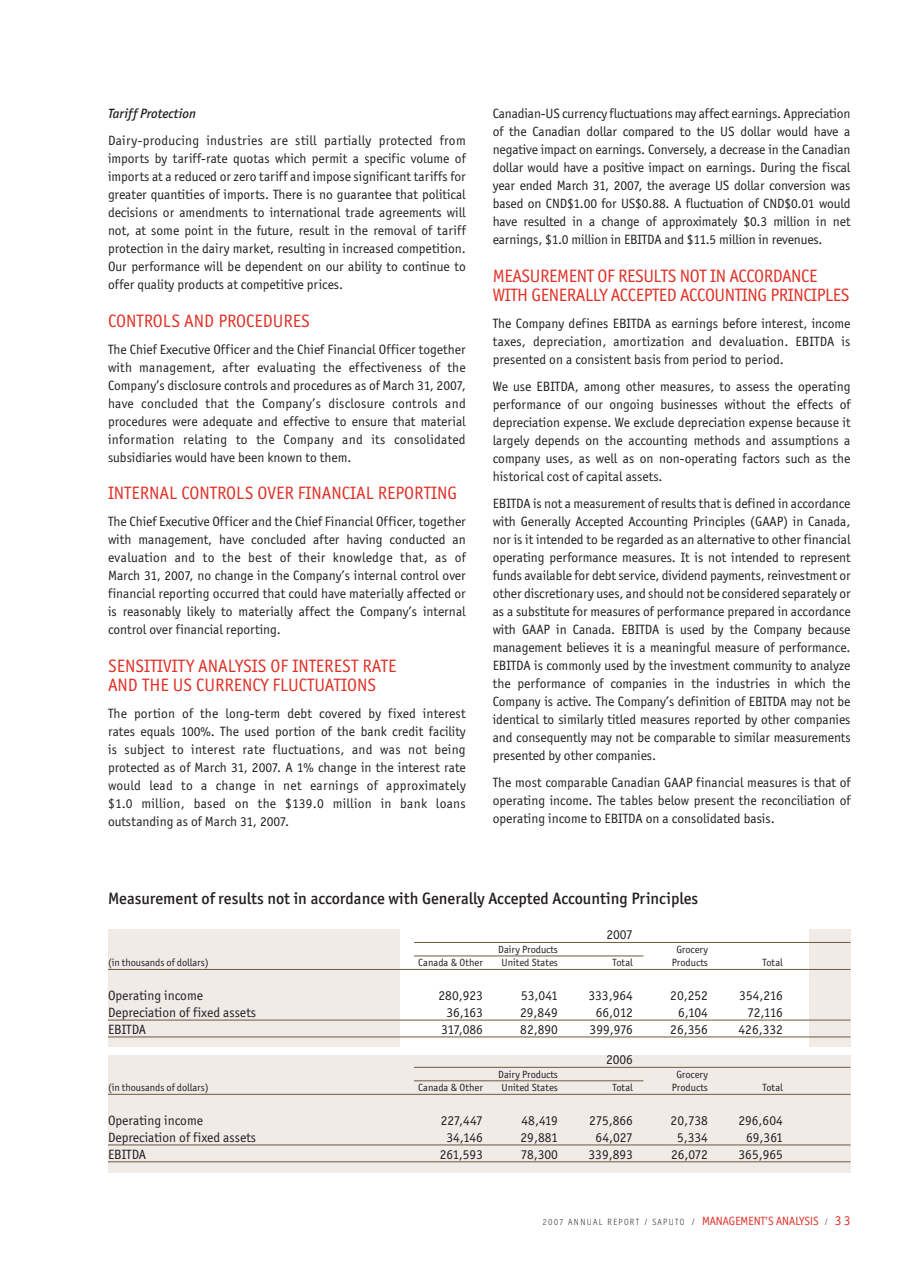
<style>
.page{position:relative;width:918px;height:1269px;background:#fff}
.page>*{position:absolute;margin:0;border:0;box-sizing:border-box;transform-origin:0 0}
.t1{font:18px/19.5px "Officina San ITC";color:#e03127}
.t2{font:18px/19.5px "Officina San ITC";letter-spacing:-.02em;color:#e03127}
.t3{font:500 16.5px "Officina San ITC";color:#231f20}
.t4{font:13.5px/18px "Officina San ITC";color:#231f20;text-align:justify}
.t5{font:italic 500 13.5px "Officina San ITC";color:#231f20}
.t6{font:10.5px "Officina San ITC";color:#231f20}
.t7{font:300 9px "Officina Display ITC";letter-spacing:.15em;color:#231f20}
.s1{font-weight:400;font-size:12px;color:#e03127}
.s2{font-family:"Officina San ITC";font-weight:400;font-size:13.5px;color:#e03127}
</style>
<div class="page">
<div style="left:108px;top:929px;width:742px;height:117px;background:#f1ebe8"></div>
<div style="left:108px;top:1055px;width:742px;height:117px;background:#f1ebe8"></div>
<div style="left:400px;top:926px;width:409px;height:121px;background:#fff"></div>
<hr style="left:414px;top:942px;width:436px;height:1px;background:#6f583b">
<hr style="left:414px;top:956px;width:230px;height:1px;background:#6f583b">
<hr style="left:108px;top:969px;width:742px;height:1px;background:#6f583b">
<hr style="left:108px;top:1020px;width:742px;height:1px;background:#6f583b">
<hr style="left:108px;top:1037px;width:742px;height:1px;background:#6f583b">
<hr style="left:414px;top:1067px;width:436px;height:1px;background:#6f583b">
<hr style="left:414px;top:1081px;width:230px;height:1px;background:#6f583b">
<hr style="left:108px;top:1094px;width:742px;height:1px;background:#6f583b">
<hr style="left:108px;top:1145px;width:742px;height:1px;background:#6f583b">
<hr style="left:108px;top:1162px;width:742px;height:1px;background:#6f583b">
<p class="t5" style="left:108px;top:108px;width:90px">Tariff Protection</p>
<p class="t4" style="left:108px;top:132px;width:359px">Dairy-producing industries are still partially protected from imports by tariff-rate quotas which permit a specific volume of imports at a reduced or zero tariff and impose significant tariffs for greater quantities of imports. There is no guarantee that political decisions or amendments to international trade agreements will not, at some point in the future, result in the removal of tariff protection in the dairy market, resulting in increased competition.<br>Our performance will be dependent on our ability to continue to offer quality products at competitive prices.</p>
<h1 class="t1" style="left:108px;top:312px;width:203px">CONTROLS AND PROCEDURES</h1>
<p class="t4" style="left:108px;top:341px;width:359px">The Chief Executive Officer and the Chief Financial Officer together with management, after evaluating the effectiveness of the Company’s disclosure controls and procedures as of March 31, 2007, have concluded that the Company’s disclosure controls and procedures were adequate and effective to ensure that material information relating to the Company and its consolidated subsidiaries would have been known to them.</p>
<h1 class="t1" style="left:108px;top:484px;width:351px">INTERNAL CONTROLS OVER FINANCIAL REPORTING</h1>
<p class="t4" style="left:108px;top:513px;width:359px">The Chief Executive Officer and the Chief Financial Officer, together with management, have concluded after having conducted an evaluation and to the best of their knowledge that, as of March 31, 2007, no change in the Company’s internal control over financial reporting occurred that could have materially affected or is reasonably likely to materially affect the Company’s internal control over financial reporting.</p>
<h1 class="t1" style="left:108px;top:657px;width:290px">SENSITIVITY ANALYSIS OF INTEREST RATE<br>AND THE US CURRENCY FLUCTUATIONS</h1>
<p class="t4" style="left:108px;top:705px;width:359px">The portion of the long-term debt covered by fixed interest rates equals 100%. The used portion of the bank credit facility is subject to interest rate fluctuations, and was not being protected as of March 31, 2007. A 1% change in the interest rate would lead to a change in net earnings of approximately $1.0 million, based on the $139.0 million in bank loans outstanding as of March 31, 2007.</p>
<p class="t4" style="left:493px;top:105px;width:359px">Canadian-US currency fluctuations may affect earnings. Appreciation of the Canadian dollar compared to the US dollar would have a negative impact on earnings. Conversely, a decrease in the Canadian dollar would have a positive impact on earnings. During the fiscal year ended March 31, 2007, the average US dollar conversion was based on CND$1.00 for US$0.88. A fluctuation of CND$0.01 would have resulted in a change of approximately $0.3 million in net earnings, $1.0 million in EBITDA and $11.5 million in revenues.</p>
<h1 class="t2" style="left:493px;top:267px;width:358px">MEASUREMENT OF RESULTS NOT IN ACCORDANCE<br>WITH GENERALLY ACCEPTED ACCOUNTING PRINCIPLES</h1>
<p class="t4" style="left:493px;top:315px;width:359px">The Company defines EBITDA as earnings before interest, income taxes, depreciation, amortization and devaluation. EBITDA is presented on a consistent basis from period to period.</p>
<p class="t4" style="left:493px;top:378px;width:359px">We use EBITDA, among other measures, to assess the operating performance of our ongoing businesses without the effects of depreciation expense. We exclude depreciation expense because it largely depends on the accounting methods and assumptions a company uses, as well as on non-operating factors such as the historical cost of capital assets.</p>
<p class="t4" style="left:493px;top:495px;width:359px">EBITDA is not a measurement of results that is defined in accordance with Generally Accepted Accounting Principles (GAAP) in Canada, nor is it intended to be regarded as an alternative to other financial operating performance measures. It is not intended to represent funds available for debt service, dividend payments, reinvestment or other discretionary uses, and should not be considered separately or as a substitute for measures of performance prepared in accordance with GAAP in Canada. EBITDA is used by the Company because management believes it is a meaningful measure of performance.<br>EBITDA is commonly used by the investment community to analyze the performance of companies in the industries in which the Company is active. The Company’s definition of EBITDA may not be identical to similarly titled measures reported by other companies and consequently may not be comparable to similar measurements presented by other companies.</p>
<p class="t4" style="left:493px;top:774px;width:359px">The most comparable Canadian GAAP financial measures is that of operating income. The tables below present the reconciliation of operating income to EBITDA on a consolidated basis.</p>
<p class="t3" style="left:108px;top:892px;width:592px">Measurement of results not in accordance with Generally Accepted Accounting Principles</p>
<p class="t4" style="left:607px;top:926px;width:28px">2007</p>
<p class="t6" style="left:498px;top:945px;width:61px">Dairy Products</p>
<p class="t6" style="left:676px;top:945px;width:33px">Grocery</p>
<p class="t6" style="left:108px;top:958px;width:102px">(in thousands of dollars)</p>
<p class="t6" style="left:418px;top:958px;width:66px">Canada &amp; Other</p>
<p class="t6" style="left:502px;top:958px;width:58px">United States</p>
<p class="t6" style="left:613px;top:958px;width:22px">Total</p>
<p class="t6" style="left:672px;top:958px;width:38px">Products</p>
<p class="t6" style="left:763px;top:958px;width:22px">Total</p>
<p class="t4" style="left:108px;top:987px;width:97px">Operating income</p>
<p class="t4" style="left:439px;top:987px;width:46px">280,923</p>
<p class="t4" style="left:521px;top:987px;width:39px">53,041</p>
<p class="t4" style="left:588px;top:987px;width:46px">333,964</p>
<p class="t4" style="left:670px;top:987px;width:39px">20,252</p>
<p class="t4" style="left:739px;top:987px;width:45px">354,216</p>
<p class="t4" style="left:108px;top:1004px;width:150px">Depreciation of fixed assets</p>
<p class="t4" style="left:446px;top:1004px;width:38px">36,163</p>
<p class="t4" style="left:520px;top:1004px;width:39px">29,849</p>
<p class="t4" style="left:596px;top:1004px;width:39px">66,012</p>
<p class="t4" style="left:678px;top:1004px;width:31px">6,104</p>
<p class="t4" style="left:748px;top:1004px;width:37px">72,116</p>
<p class="t4" style="left:108px;top:1021px;width:40px">EBITDA</p>
<p class="t4" style="left:441px;top:1021px;width:43px">317,086</p>
<p class="t4" style="left:520px;top:1021px;width:39px">82,890</p>
<p class="t4" style="left:590px;top:1021px;width:45px">399,976</p>
<p class="t4" style="left:670px;top:1021px;width:39px">26,356</p>
<p class="t4" style="left:739px;top:1021px;width:46px">426,332</p>
<p class="t4" style="left:606px;top:1051px;width:28px">2006</p>
<p class="t6" style="left:498px;top:1070px;width:61px">Dairy Products</p>
<p class="t6" style="left:676px;top:1070px;width:33px">Grocery</p>
<p class="t6" style="left:108px;top:1083px;width:102px">(in thousands of dollars)</p>
<p class="t6" style="left:418px;top:1083px;width:66px">Canada &amp; Other</p>
<p class="t6" style="left:502px;top:1083px;width:58px">United States</p>
<p class="t6" style="left:613px;top:1083px;width:22px">Total</p>
<p class="t6" style="left:672px;top:1083px;width:38px">Products</p>
<p class="t6" style="left:763px;top:1083px;width:22px">Total</p>
<p class="t4" style="left:108px;top:1112px;width:97px">Operating income</p>
<p class="t4" style="left:441px;top:1112px;width:44px">227,447</p>
<p class="t4" style="left:522px;top:1112px;width:38px">48,419</p>
<p class="t4" style="left:589px;top:1112px;width:45px">275,866</p>
<p class="t4" style="left:671px;top:1112px;width:39px">20,738</p>
<p class="t4" style="left:738px;top:1112px;width:46px">296,604</p>
<p class="t4" style="left:108px;top:1129px;width:150px">Depreciation of fixed assets</p>
<p class="t4" style="left:446px;top:1129px;width:38px">34,146</p>
<p class="t4" style="left:521px;top:1129px;width:39px">29,881</p>
<p class="t4" style="left:595px;top:1129px;width:39px">64,027</p>
<p class="t4" style="left:677px;top:1129px;width:33px">5,334</p>
<p class="t4" style="left:746px;top:1129px;width:38px">69,361</p>
<p class="t4" style="left:108px;top:1146px;width:40px">EBITDA</p>
<p class="t4" style="left:440px;top:1146px;width:45px">261,593</p>
<p class="t4" style="left:521px;top:1146px;width:39px">78,300</p>
<p class="t4" style="left:589px;top:1146px;width:46px">339,893</p>
<p class="t4" style="left:671px;top:1146px;width:38px">26,072</p>
<p class="t4" style="left:739px;top:1146px;width:46px">365,965</p>
<p class="t7" style="left:543px;top:1219px;width:309px">2007 ANNUAL REPORT / SAPUTO / <span class="s1">MANAGEMENT’SANALYSIS</span> / <span class="s2">33</span></p>
</div>
